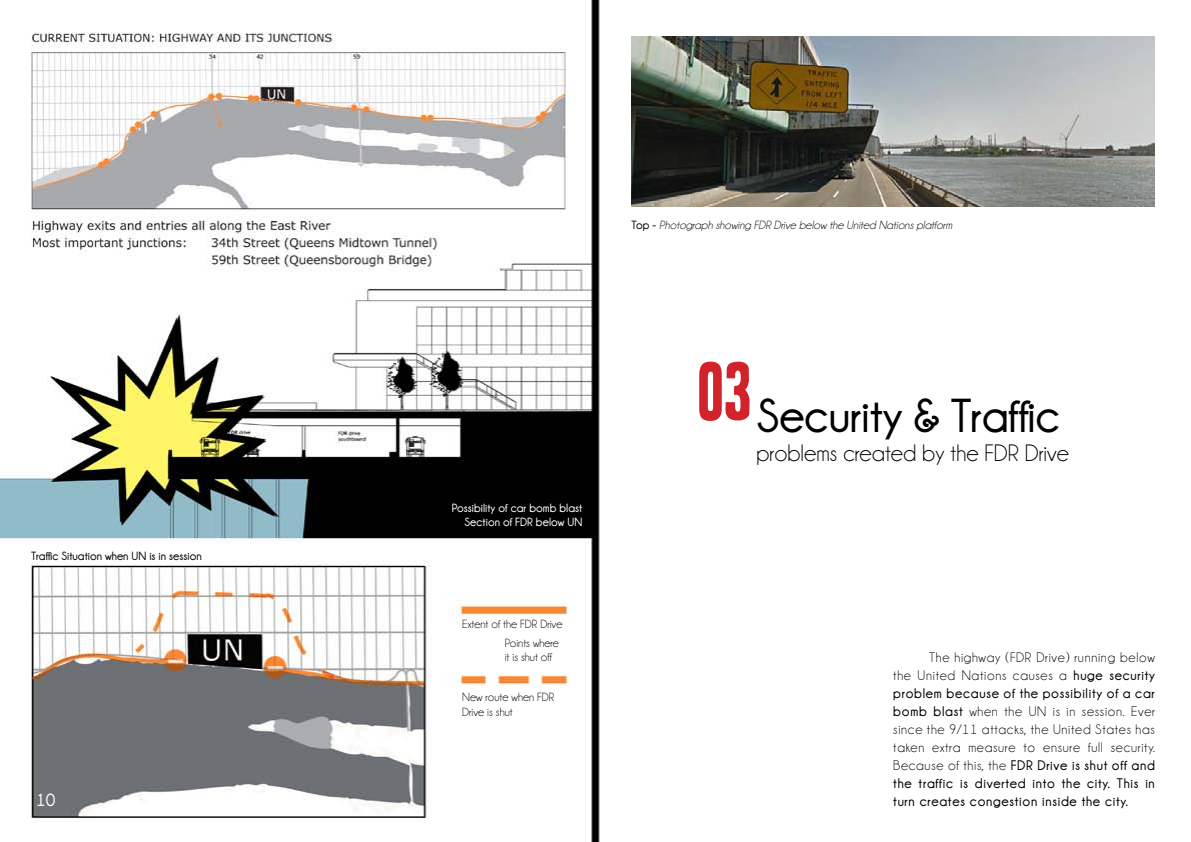
<style>
.page{position:relative;width:1191px;height:842px;background:#fff}
.page>*{position:absolute;margin:0;border:0;box-sizing:border-box;transform-origin:0 0}
.t1{font:700 48px "Champagne&Limousines";color:#000}
.t2{font:24px "Champagne&Limousines";color:#000}
.t3{font:700 18px "Champagne&Limousines";color:#fff}
.t4{font:14px/18px "Champagne&Limousines";letter-spacing:.05em;color:#000;text-align:justify}
.t5{font:12px/14.4px "Champagne&Limousines";color:#000}
.t6{font:italic 12px "Champagne&Limousines";color:#000}
.t7{font:700 12px/14.4px "Champagne&Limousines";color:#fff;text-align:right}
.t8{font:700 12px "Champagne&Limousines";color:#000}
.s1{font-weight:700;font-style:normal}
.s2{font-weight:700}
</style>
<div class="page">
<img style="left:0;top:0;width:1155px;height:842px">
<img style="left:631px;top:36px;width:524px;height:170px">
<p class="t8" style="left:31px;top:549px;width:172px">Traffic Situation when UN is in session</p>
<p class="t3" style="left:36px;top:790px;width:21px">10</p>
<p class="t6" style="left:631px;top:218px;width:322px"><span class="s1">Top -</span> Photograph showing FDR Drive below the United Nations platform</p>
<p class="t7" style="left:452px;top:500px;width:132px">Possibility of car bomb blast<br>Section of FDR below UN</p>
<p class="t5" style="left:462px;top:617px;width:102px">Extent of the FDR Drive</p>
<p class="t5" style="left:505px;top:636px;width:56px">Points where it is shut off</p>
<p class="t5" style="left:462px;top:690px;width:94px">New route when FDR<br>Drive is shut</p>
<h1 class="t1" style="left:699px;top:389px;width:362px"><sup>03</sup>Security &amp; Traffic</h1>
<h2 class="t2" style="left:756px;top:439px;width:314px">problems created by the FDR Drive</h2>
<p class="t4" style="left:893px;top:648px;width:263px;text-indent:36px">The highway (FDR Drive) running below the United Nations causes a <span class="s2">huge security problem because of the possibility of a car bomb blast</span> when the UN is in session. Ever since the 9/11 attacks, the United States has taken extra measure to ensure full security.<br>Because of this, the <span class="s2">FDR Drive is shut off and the traffic is diverted into the city. This in turn creates congestion inside the city.</span></p>
</div>
